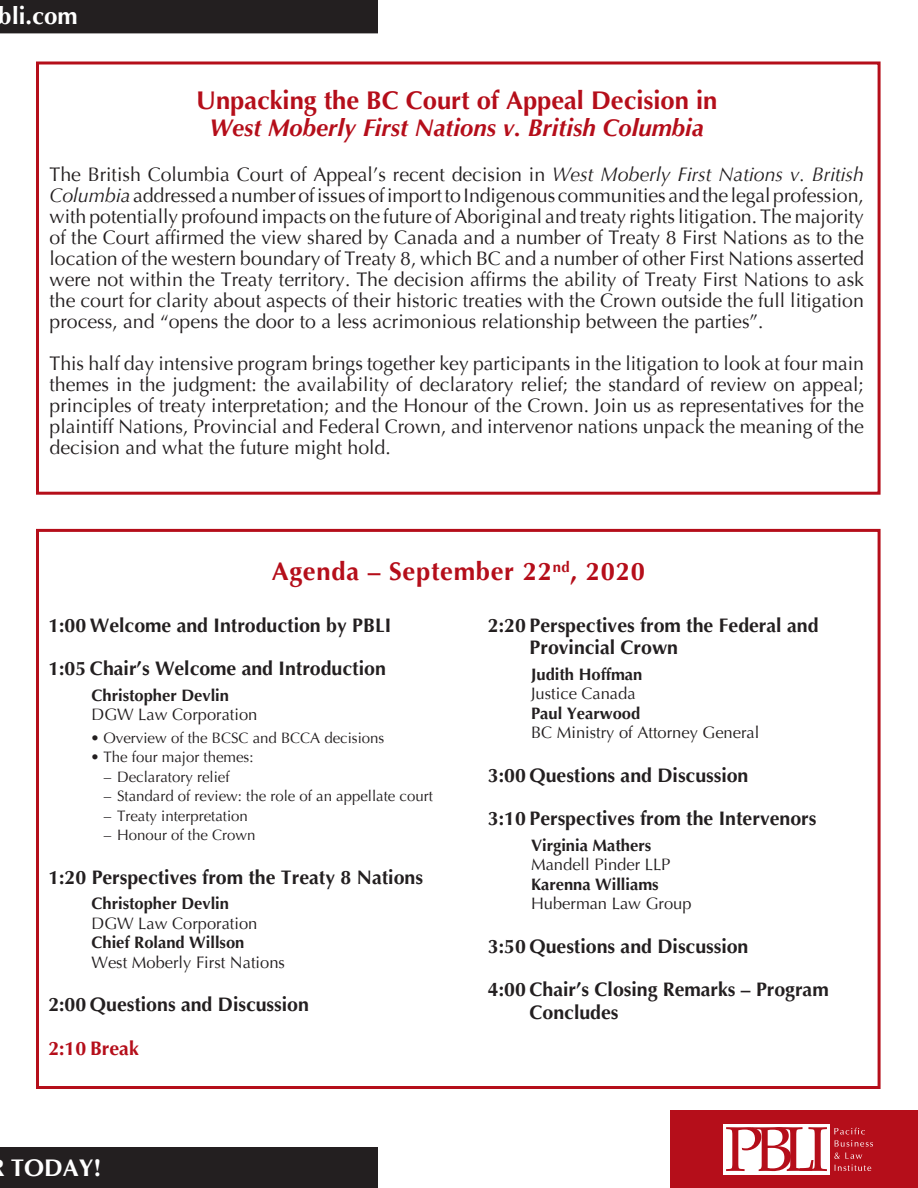
<style>
.page{position:relative;width:918px;height:1188px;background:#fff}
.page>*{position:absolute;margin:0;border:0;box-sizing:border-box;transform-origin:0 0}
.Front_Title{font:700 25.5px "Optima";color:#b50e1a}
.Front_Title-2{font:700 25.5px "Optima";letter-spacing:.03em;color:#b50e1a}
.Front_Title-3{font:italic 700 24px "Optima";color:#b50e1a}
.t1{font:700 24px "Optima";color:#fff}
.Blurb{font:19.5px/21px "Optima";color:#231f20;text-align:justify}
.Agenda_Panel{font:700 19.5px/22.5px "Optima";color:#231f20}
.Agenda_Panel-2{font:700 19.5px "Optima";color:#b50e1a}
.Agenda_Firm{font:16.5px "Optima";color:#231f20}
.Agenda_Speaker{font:700 16.5px "Optima";color:#231f20}
.t2{font:15px "Optima";color:#231f20}
.s1{font-style:italic}
</style>
<div class="page">
<div style="left:0;top:0;width:378px;height:33px;background:#231f20"></div>
<div style="left:0;top:1147px;width:378px;height:41px;background:#231f20"></div>
<div style="left:670px;top:1110px;width:248px;height:78px;background:#b50e1a"></div>
<div style="left:723px;top:1124px;width:107px;height:50px;background:#fff"></div>
<svg style="left:726px;top:1127px;width:101px;height:44px"></svg>
<svg style="left:834px;top:1128px;width:39px;height:43px"></svg>
<div style="left:36px;top:529px;width:845px;height:560px;background:#fff;border:3px solid #b50e1a"></div>
<div style="left:36px;top:62px;width:845px;height:433px;background:#fff;border:3px solid #b50e1a"></div>
<p class="t1" style="left:-1px;top:2px;width:80px">bli.com</p>
<p class="Front_Title" style="left:196px;top:86px;width:523px">Unpacking the BC Court of Appeal Decision in</p>
<p class="Front_Title-3" style="left:210px;top:113px;width:496px">West Moberly First Nations v. British Columbia</p>
<p class="Blurb" style="left:50px;top:164px;width:816px">The British Columbia Court of Appeal’s recent decision in <span class="s1">West Moberly First Nations v. British Columbia</span> addressed a number of issues of import to Indigenous communities and the legal profession, with potentially profound impacts on the future of Aboriginal and treaty rights litigation. The majority of the Court affirmed the view shared by Canada and a number of Treaty 8 First Nations as to the location of the western boundary of Treaty 8, which BC and a number of other First Nations asserted were not within the Treaty territory. The decision affirms the ability of Treaty First Nations to ask the court for clarity about aspects of their historic treaties with the Crown outside the full litigation process, and “opens the door to a less acrimonious relationship between the parties”.</p>
<p class="Blurb" style="left:50px;top:353px;width:816px">This half day intensive program brings together key participants in the litigation to look at four main themes in the judgment: the availability of declaratory relief; the standard of review on appeal; principles of treaty interpretation; and the Honour of the Crown. Join us as representatives for the plaintiff Nations, Provincial and Federal Crown, and intervenor nations unpack the meaning of the decision and what the future might hold.</p>
<p class="Front_Title-2" style="left:272px;top:557px;width:375px">Agenda – September 22<sup>nd</sup>, 2020</p>
<p class="Agenda_Panel" style="left:48px;top:615px;width:344px">1:00 Welcome and Introduction by PBLI</p>
<p class="Agenda_Panel" style="left:48px;top:658px;width:339px">1:05 Chair’s Welcome and Introduction</p>
<p class="Agenda_Speaker" style="left:92px;top:686px;width:139px">Christopher Devlin</p>
<p class="Agenda_Firm" style="left:92px;top:705px;width:167px">DGW Law Corporation</p>
<p class="t2" style="left:90px;top:729px;width:295px">• Overview of the BCSC and BCCA decisions</p>
<p class="t2" style="left:90px;top:749px;width:165px">• The four major themes:</p>
<p class="t2" style="left:104px;top:768px;width:127px">– Declaratory relief</p>
<p class="t2" style="left:104px;top:788px;width:331px">– Standard of review: the role of an appellate court</p>
<p class="t2" style="left:104px;top:807px;width:145px">– Treaty interpretation</p>
<p class="t2" style="left:104px;top:827px;width:153px">– Honour of the Crown</p>
<p class="Agenda_Panel" style="left:48px;top:867px;width:376px">1:20 Perspectives from the Treaty 8 Nations</p>
<p class="Agenda_Speaker" style="left:92px;top:894px;width:139px">Christopher Devlin</p>
<p class="Agenda_Firm" style="left:92px;top:914px;width:167px">DGW Law Corporation</p>
<p class="Agenda_Speaker" style="left:92px;top:933px;width:154px">Chief Roland Willson</p>
<p class="Agenda_Firm" style="left:92px;top:953px;width:195px">West Moberly First Nations</p>
<p class="Agenda_Panel" style="left:48px;top:994px;width:262px">2:00 Questions and Discussion</p>
<p class="Agenda_Panel-2" style="left:48px;top:1037px;width:92px">2:10 Break</p>
<p class="Agenda_Panel" style="left:530px;top:615px;width:290px;text-indent:-42px">2:20 Perspectives from the Federal and<br>Provincial Crown</p>
<p class="Agenda_Speaker" style="left:531px;top:665px;width:113px">Judith Hoffman</p>
<p class="Agenda_Firm" style="left:531px;top:684px;width:106px">Justice Canada</p>
<p class="Agenda_Speaker" style="left:531px;top:704px;width:111px">Paul Yearwood</p>
<p class="Agenda_Firm" style="left:531px;top:723px;width:230px">BC Ministry of Attorney General</p>
<p class="Agenda_Panel" style="left:488px;top:765px;width:262px">3:00 Questions and Discussion</p>
<p class="Agenda_Panel" style="left:488px;top:808px;width:330px">3:10 Perspectives from the Intervenors</p>
<p class="Agenda_Speaker" style="left:531px;top:836px;width:122px">Virginia Mathers</p>
<p class="Agenda_Firm" style="left:531px;top:855px;width:141px">Mandell Pinder LLP</p>
<p class="Agenda_Speaker" style="left:531px;top:875px;width:129px">Karenna Williams</p>
<p class="Agenda_Firm" style="left:531px;top:894px;width:162px">Huberman Law Group</p>
<p class="Agenda_Panel" style="left:488px;top:936px;width:262px">3:50 Questions and Discussion</p>
<p class="Agenda_Panel" style="left:530px;top:979px;width:301px;text-indent:-42px">4:00 Chair’s Closing Remarks – Program<br>Concludes</p>
<p class="t1" style="left:11px;top:1154px;width:92px">TODAY!</p>
</div>
